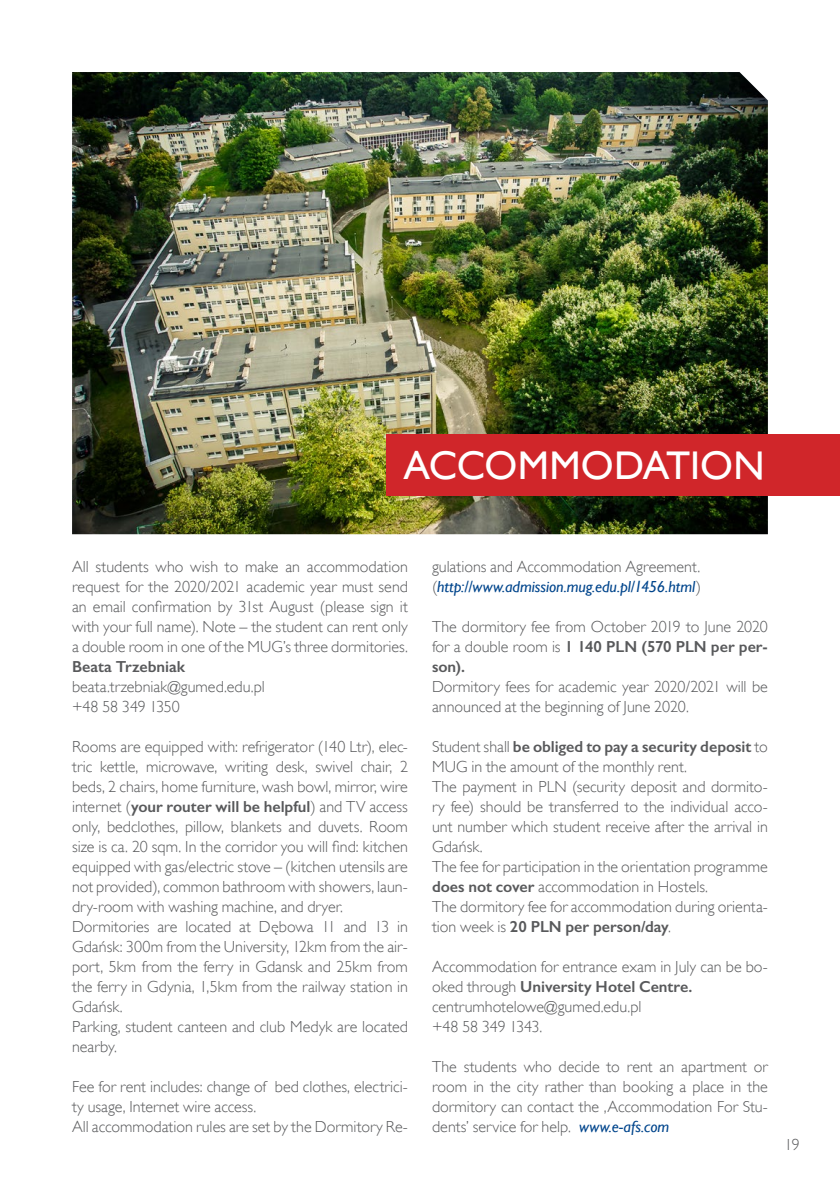
<style>
.page{position:relative;width:840px;height:1191px;background:#fff}
.page>*{position:absolute;margin:0;border:0;box-sizing:border-box;transform-origin:0 0}
.t1{font:40px "Gill Sans";color:#fff}
.t2{font:300 16px/20px "Gill Sans";color:#58595b}
.t3{font:italic 16px/20px "Gill Sans";letter-spacing:-.005em;color:#00458c}
.t4{font:600 16px "Gill Sans";color:#58595b}
.s1{font-weight:600}
.s2{font-weight:300;font-style:normal;color:#58595b}
.s3{font-weight:400;font-style:italic;color:#00458c}
</style>
<div class="page">
<img style="left:72px;top:72px;width:695px;height:462px">
<div style="left:386px;top:434px;width:453px;height:62px;background:#d0262a"></div>
<h1 class="t1" style="left:403px;top:442px;width:362px">ACCOMMODATION</h1>
<p class="t2" style="left:72px;top:557px;width:337px;text-align:justify">All students who wish to make an accommodation request for the 2020/2021 academic year must send an email confirmation by 31st August (please sign it with your full name). Note – the student can rent only a double room in one of the MUG’s three dormitories.</p>
<p class="t4" style="left:72px;top:657px;width:114px">Beata Trzebniak</p>
<p class="t2" style="left:72px;top:677px;width:194px">beata.trzebniak@gumed.edu.pl +48 58 349 1350</p>
<p class="t2" style="left:72px;top:737px;width:337px">Rooms are equipped with: refrigerator (140 Ltr), elec&shy;tric kettle, microwave, writing desk, swivel chair, 2 beds, 2 chairs, home furniture, wash bowl, mirror, wire internet (<span class="s1">your router will be helpful</span>) and TV access only, bedclothes, pillow, blankets and duvets. Room size is ca. 20 sqm. In the corridor you will find: kitchen equipped with gas/electric stove – (kitchen utensils are not provided), common bathroom with showers, laun&shy;dry-room with washing machine, and dryer.<br>Dormitories are located at Dębowa 11 and 13 in Gdańsk: 300m from the University, 12km from the air&shy;port, 5km from the ferry in Gdansk and 25km from the ferry in Gdynia, 1,5km from the railway station in Gdańsk.<br>Parking, student canteen and club Medyk are located nearby.</p>
<p class="t2" style="left:72px;top:1077px;width:337px">Fee for rent includes: change of bed clothes, electrici&shy;ty usage, Internet wire access.<br>All accommodation rules are set by the Dormitory Re-</p>
<p class="t3" style="left:432px;top:557px;width:270px"><span class="s2">gulations and Accommodation Agreement. (</span>http://www.admission.mug.edu.pl/1456.html<span class="s2">)</span></p>
<p class="t2" style="left:432px;top:617px;width:337px;text-align:justify">The dormitory fee from October 2019 to June 2020 for a double room is <span class="s1">1 140 PLN (570 PLN per per&shy;son).</span></p>
<p class="t2" style="left:432px;top:677px;width:337px">Dormitory fees for academic year 2020/2021 will be announced at the beginning of June 2020.</p>
<p class="t2" style="left:432px;top:737px;width:337px">Student shall <span class="s1">be obliged to pay a security deposit</span> to MUG in the amount of the monthly rent.<br>The payment in PLN (security deposit and dormito&shy;ry fee) should be transferred to the individual acco&shy;unt number which student receive after the arrival in Gdańsk.<br>The fee for participation in the orientation programme <span class="s1">does not cover</span> accommodation in Hostels.<br>The dormitory fee for accommodation during orienta&shy;tion week is <span class="s1">20 PLN per person/day</span>.</p>
<p class="t2" style="left:432px;top:957px;width:337px">Accommodation for entrance exam in July can be bo&shy;oked through <span class="s1">University Hotel Centre. </span>centrumhotelowe@gumed.edu.pl<br>+48 58 349 1343.</p>
<p class="t2" style="left:432px;top:1057px;width:337px;text-align:justify">The students who decide to rent an apartment or room in the city rather than booking a place in the dormitory can contact the ‚Accommodation For Stu&shy;dents’ service for help. <span class="s3">www.e-afs.com</span></p>
<p class="t2" style="left:784px;top:1135px;width:17px">19</p>
</div>
